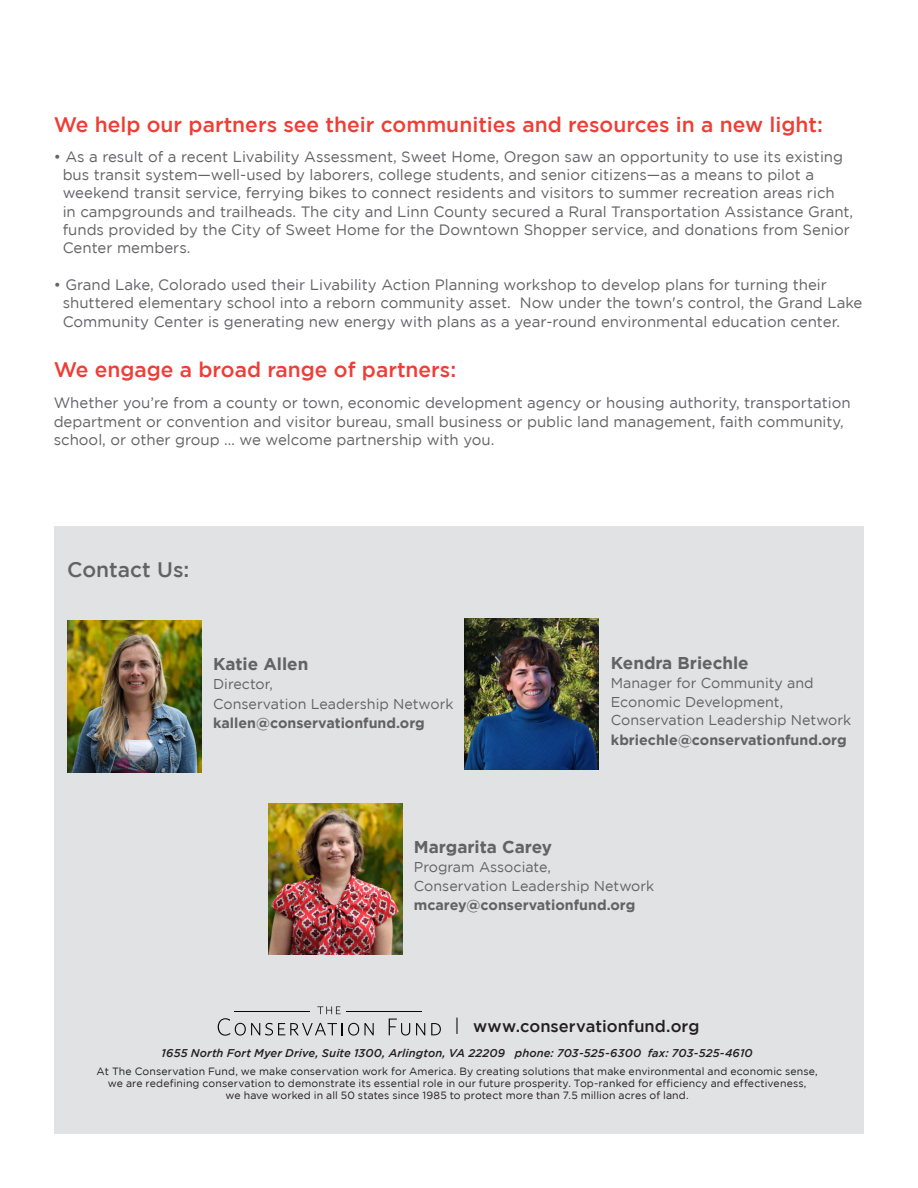
<style>
.page{position:relative;width:918px;height:1188px;background:#fff}
.page>*{position:absolute;margin:0;border:0;box-sizing:border-box;transform-origin:0 0}
.bodycopy{font:500 21px "Gotham";color:#ee3e35}
.t1{font:500 21px "Gotham";color:#636366}
.t2{font:700 17.1px "Gotham";color:#636366}
.t3{font:500 16.5px "Gotham";letter-spacing:.005em;color:#231f20}
.bodycopy-2{font:15px/18.3px "Gotham";color:#636366}
.t4{font:14.25px/19.2px "Gotham";color:#636366}
.t5{font:italic 500 11.25px "Gotham";letter-spacing:.01em;color:#231f20}
.t6{font:10.5px/12px "Gotham";letter-spacing:.01em;color:#231f20;text-align:center}
.s1{font-weight:700}
.s2{font-family:"Times New Roman";font-weight:700;font-size:18px}
</style>
<div class="page">
<div style="left:54px;top:526px;width:810px;height:608px;background:#e1e2e4"></div>
<svg style="left:389px;top:1019px;width:21px;height:17px"></svg>
<svg style="left:416px;top:1023px;width:9px;height:12px"></svg>
<svg style="left:431px;top:1023px;width:10px;height:12px"></svg>
<svg style="left:218px;top:1007px;width:156px;height:29px"></svg>
<hr style="left:347px;top:1011px;width:75px;height:1px;background:#050504">
<hr style="left:235px;top:1011px;width:75px;height:1px;background:#050504">
<img style="left:68px;top:621px;width:134px;height:151px">
<img style="left:465px;top:619px;width:134px;height:151px">
<img style="left:268px;top:804px;width:134px;height:151px">
<p class="bodycopy" style="left:54px;top:112px;width:771px">We help our partners see their communities and resources in a new light:</p>
<p class="bodycopy-2" style="left:63px;top:147px;width:792px;text-indent:-9px">• As a result of a recent Livability Assessment, Sweet Home, Oregon saw an opportunity to use its existing bus transit system—well-used by laborers, college students, and senior citizens—as a means to pilot a weekend transit service, ferrying bikes to connect residents and visitors to summer recreation areas rich<br>in campgrounds and trailheads. The city and Linn County secured a Rural Transportation Assistance Grant, funds provided by the City of Sweet Home for the Downtown Shopper service, and donations from Senior Center members.</p>
<p class="bodycopy-2" style="left:63px;top:275px;width:801px;text-indent:-9px">• Grand Lake, Colorado used their Livability Action Planning workshop to develop plans for turning their shuttered elementary school into a reborn community asset. Now under the town's control, the Grand Lake<br>Community Center is generating new energy with plans as a year-round environmental education center.</p>
<p class="bodycopy" style="left:54px;top:357px;width:404px">We engage a broad range of partners:</p>
<p class="bodycopy-2" style="left:54px;top:394px;width:798px">Whether you’re from a county or town, economic development agency or housing authority, transportation department or convention and visitor bureau, small business or public land management, faith community, school, or other group … we welcome partnership with you.</p>
<p class="t1" style="left:67px;top:558px;width:124px">Contact Us:</p>
<p class="t2" style="left:213px;top:654px;width:97px">Katie Allen</p>
<p class="t4" style="left:213px;top:674px;width:242px">Director,<br>Conservation Leadership Network <span class="s1">kallen@conservationfund.org</span></p>
<p class="t2" style="left:611px;top:653px;width:139px">Kendra Briechle</p>
<p class="t4" style="left:611px;top:673px;width:242px">Manager for Community and<br>Economic Development,<br>Conservation Leadership Network <span class="s1">kbriechle@conservationfund.org</span></p>
<p class="t2" style="left:414px;top:837px;width:140px">Margarita Carey</p>
<p class="t4" style="left:414px;top:857px;width:242px">Program Associate,<br>Conservation Leadership Network <span class="s1">mcarey@conservationfund.org</span></p>
<p class="t3" style="left:455px;top:1016px;width:246px"><span class="s2">|</span> www.conservationfund.org</p>
<p class="t5" style="left:162px;top:1047px;width:593px">1655 North Fort Myer Drive, Suite 1300, Arlington, VA 22209 phone: 703-525-6300 fax: 703-525-4610</p>
<p class="t6" style="left:97px;top:1065px;width:723px">At The Conservation Fund, we make conservation work for America. By creating solutions that make environmental and economic sense, we are redefining conservation to demonstrate its essential role in our future prosperity. Top-ranked for efficiency and effectiveness,<br>we have worked in all 50 states since 1985 to protect more than 7.5 million acres of land.</p>
</div>
